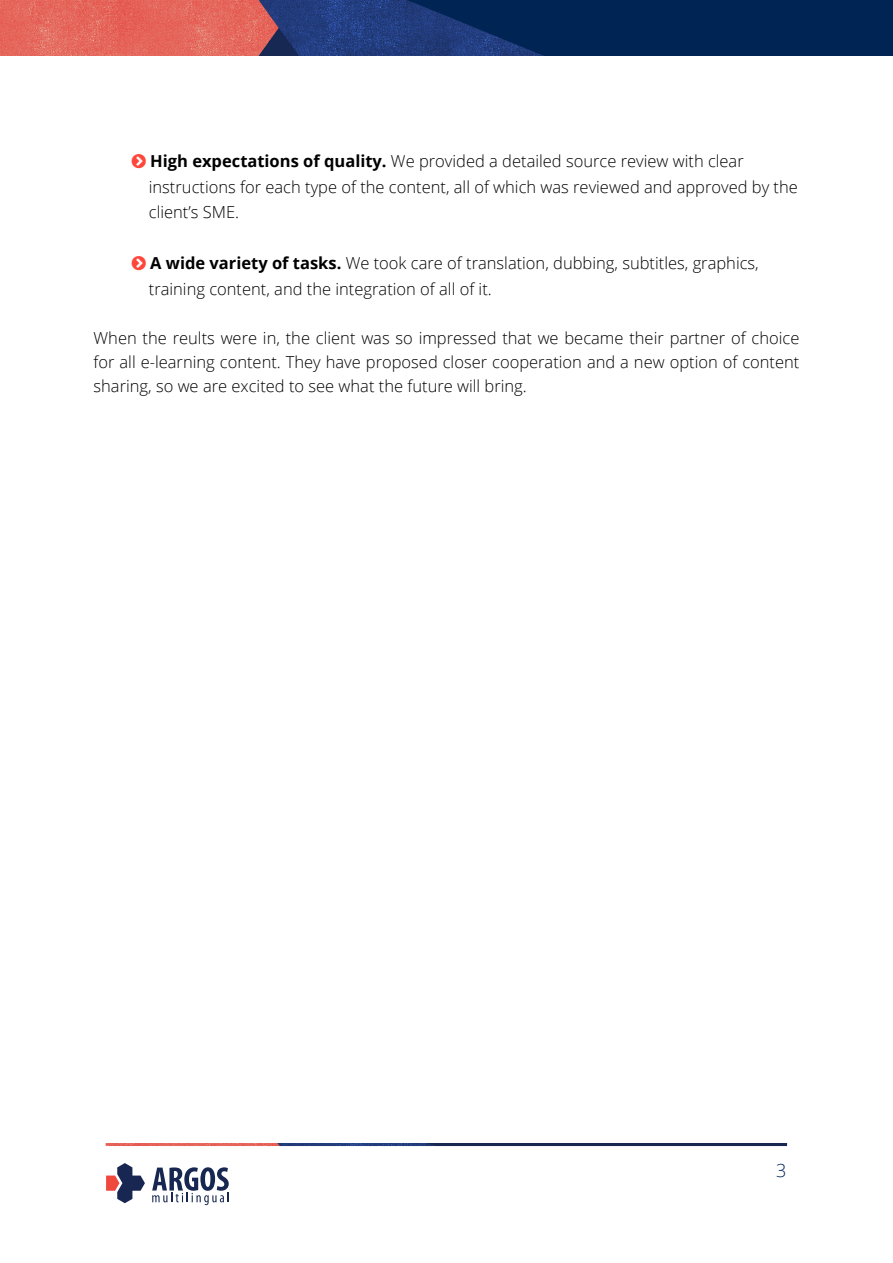
<style>
.page{position:relative;width:893px;height:1263px;background:#fff}
.page>*{position:absolute;margin:0;border:0;box-sizing:border-box;transform-origin:0 0}
.t1{font:300 18px "Open Sans";color:#002554}
.t2{font:300 16.5px "Open Sans";color:#000001}
.t3{font:300 16.5px/24px "Open Sans";color:#000;text-align:justify}
.s1{font-weight:700}
</style>
<div class="page">
<img style="left:105px;top:1143px;width:683px;height:63px">
<img style="left:0;top:0;width:893px;height:55px">
<svg style="left:106px;top:1163px;width:39px;height:40px"></svg>
<svg style="left:152px;top:1167px;width:77px;height:38px"></svg>
<p class="t2" style="left:150px;top:150px;width:595px"><span class="s1">High expectations of quality.</span> We provided a detailed source review with clear</p>
<p class="t2" style="left:149px;top:176px;width:651px">instructions for each type of the content, all of which was reviewed and approved by the</p>
<p class="t2" style="left:149px;top:201px;width:92px">client’s SME.</p>
<p class="t2" style="left:150px;top:252px;width:610px"><span class="s1">A wide variety of tasks.</span> We took care of translation, dubbing, subtitles, graphics,</p>
<p class="t2" style="left:149px;top:278px;width:344px">training content, and the integration of all of it.</p>
<p class="t3" style="left:94px;top:326px;width:707px">When the reults were in, the client was so impressed that we became their partner of choice for all e-learning content. They have proposed closer cooperation and a new option of content sharing, so we are excited to see what the future will bring.</p>
<p class="t1" style="left:776px;top:1158px;width:12px">3</p>
</div>
